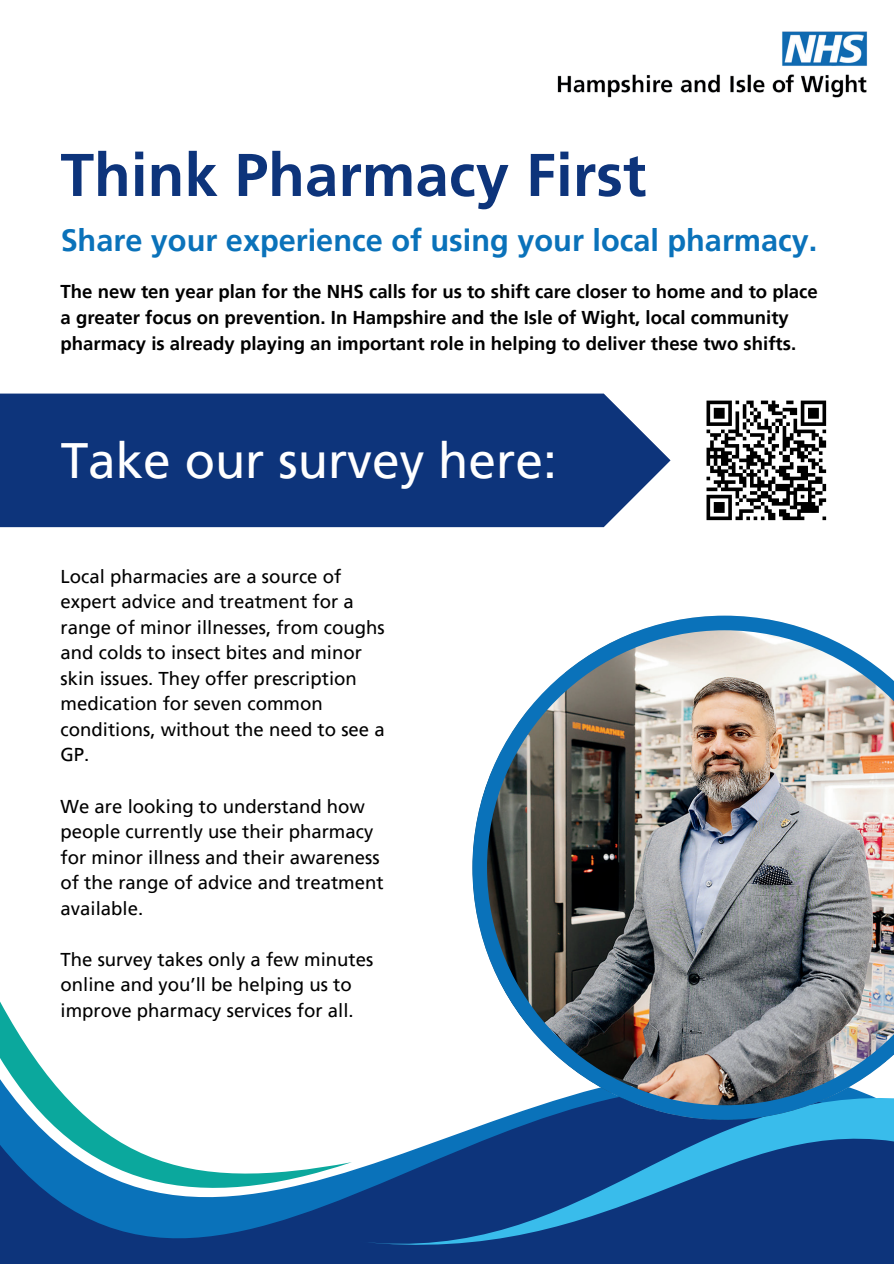
<style>
.page{position:relative;width:894px;height:1264px;background:#fff}
.page>*{position:absolute;margin:0;border:0;box-sizing:border-box;transform-origin:0 0}
.t1{font:700 60.15px "Frutiger LT Pro";color:#0d347b}
.t2{font:49.65px "Frutiger LT Pro";color:#fff}
.t3{font:700 30.6px "Frutiger LT Pro";color:#0a72ba}
.t4{font:18.6px/25.5px "Frutiger LT Pro";color:#000}
.t5{font:700 18.6px/26px "Frutiger LT Pro";color:#000}
</style>
<div class="page">
<svg style="left:0;top:1169px;width:356px;height:94px;background:#0c4188"></svg>
<svg style="left:0;top:1001px;width:352px;height:212px"></svg>
<svg style="left:356px;top:1119px;width:537px;height:144px;background:#1d5192"></svg>
<img style="left:472px;top:615px;width:421px;height:504px">
<svg style="left:706px;top:400px;width:121px;height:121px"></svg>
<div style="left:0;top:393px;width:670px;height:134px;background:#0d347b"></div>
<img style="left:557px;top:31px;width:311px;height:67px">
<h1 class="t1" style="left:61px;top:139px;width:587px">Think Pharmacy First</h1>
<h3 class="t3" style="left:61px;top:222px;width:758px">Share your experience of using your local pharmacy.</h3>
<p class="t5" style="left:61px;top:279px;width:758px">The new ten year plan for the NHS calls for us to shift care closer to home and to place a greater focus on prevention. In Hampshire and the Isle of Wight, local community pharmacy is already playing an important role in helping to deliver these two shifts.</p>
<h2 class="t2" style="left:61px;top:431px;width:497px">Take our survey here:</h2>
<p class="t4" style="left:61px;top:563px;width:325px">Local pharmacies are a source of expert advice and treatment for a range of minor illnesses, from coughs and colds to insect bites and minor skin issues. They offer prescription medication for seven common conditions, without the need to see a<br>GP.</p>
<p class="t4" style="left:61px;top:793px;width:324px">We are looking to understand how people currently use their pharmacy for minor illness and their awareness of the range of advice and treatment available.</p>
<p class="t4" style="left:61px;top:946px;width:314px">The survey takes only a few minutes online and you’ll be helping us to improve pharmacy services for all.</p>
</div>
